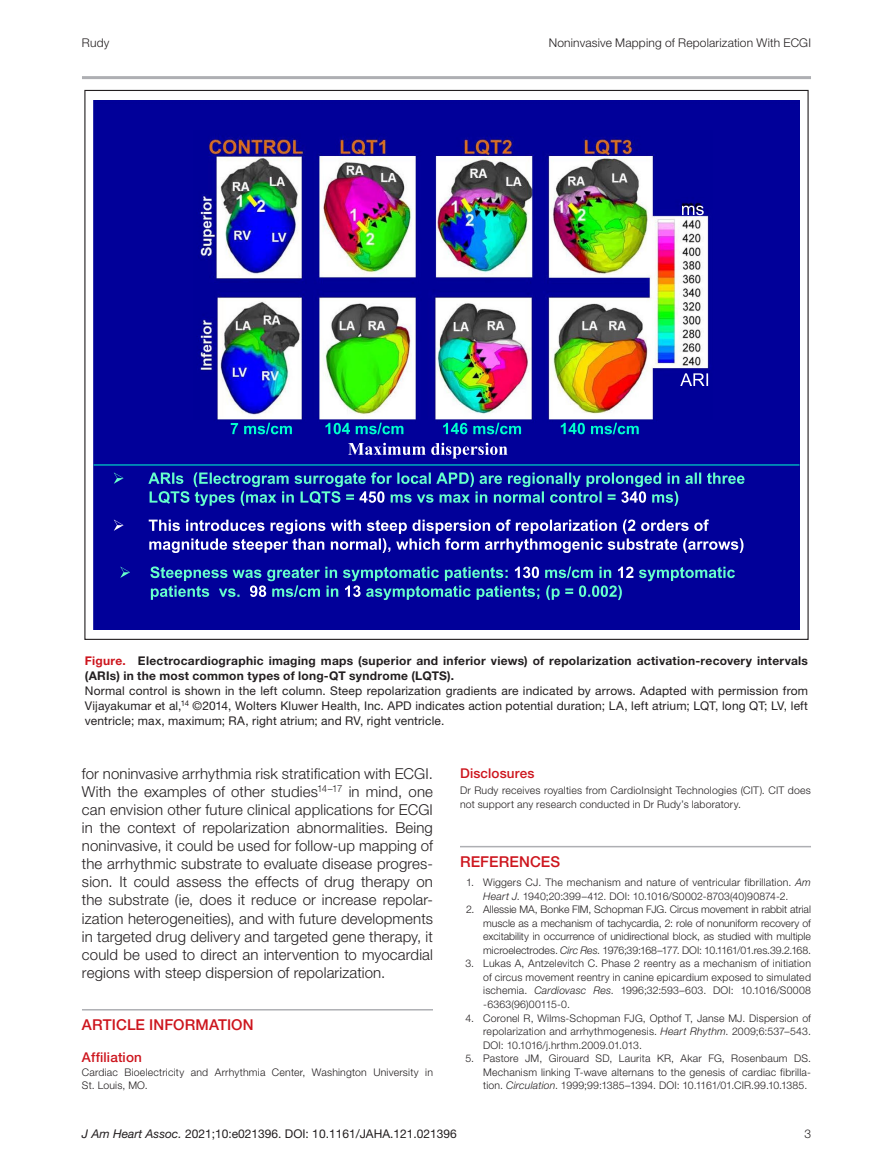
<style>
.page{position:relative;width:893px;height:1174px;background:#fff}
.page>*{position:absolute;margin:0;border:0;box-sizing:border-box;transform-origin:0 0}
.t1{font:300 15px/18px "Helvetica Neue LT Std";letter-spacing:.01em;color:#231f20;text-align:justify}
.t2{font:500 15px "Helvetica Neue LT Std";letter-spacing:.005em;color:#cd151d}
.t3{font:500 13.5px "Helvetica Neue LT Std";letter-spacing:.01em;color:#cd151d}
.t4{font:12px/15px "Helvetica Neue LT Std";letter-spacing:.01em;color:#231f20;text-align:justify}
.t5{font:700 12px/15px "Helvetica Neue LT Std";letter-spacing:.02em;color:#231f20}
.t6{font:300 12px "Helvetica Neue LT Std";letter-spacing:.015em;color:#231f20}
.t7{font:300 10.5px/13.5px "Helvetica Neue LT Std";letter-spacing:.02em;color:#231f20;text-align:justify}
.s1{color:#cd151d}
.s2{font-style:italic}
</style>
<div class="page">
<hr style="left:82px;top:1009px;width:351px;height:1px;background:#aeafb3">
<hr style="left:460px;top:846px;width:351px;height:1px;background:#aeafb3">
<img style="left:93px;top:100px;width:706px;height:529px">
<svg style="left:231px;top:423px;width:7px;height:11px"></svg>
<svg style="left:244px;top:423px;width:48px;height:11px"></svg>
<svg style="left:325px;top:423px;width:25px;height:11px"></svg>
<svg style="left:356px;top:423px;width:47px;height:11px"></svg>
<svg style="left:443px;top:423px;width:24px;height:11px"></svg>
<svg style="left:473px;top:423px;width:48px;height:11px"></svg>
<svg style="left:561px;top:423px;width:24px;height:11px"></svg>
<svg style="left:591px;top:423px;width:48px;height:11px"></svg>
<svg style="left:348px;top:443px;width:159px;height:15px;background:#4a49b6"></svg>
<svg style="left:114px;top:472px;width:10px;height:12px"></svg>
<svg style="left:148px;top:472px;width:597px;height:34px;background:#1a3ba5"></svg>
<svg style="left:114px;top:519px;width:10px;height:12px"></svg>
<svg style="left:149px;top:519px;width:594px;height:34px;background:#3f3eb1"></svg>
<hr style="left:94px;top:464px;width:705px;height:1px;background:#0fc">
<svg style="left:682px;top:206px;width:22px;height:9px"></svg>
<svg style="left:120px;top:566px;width:10px;height:12px"></svg>
<svg style="left:639px;top:566px;width:96px;height:15px"></svg>
<svg style="left:150px;top:566px;width:483px;height:34px;background:#1d3ea6"></svg>
<svg style="left:680px;top:373px;width:28px;height:13px"></svg>
<hr style="left:82px;top:76px;width:729px;height:3px;background:#aeafb3">
<p class="t6" style="left:82px;top:35px;width:29px">Rudy</p>
<p class="t6" style="left:549px;top:35px;width:264px">Noninvasive Mapping of Repolarization With ECGI</p>
<p class="t5" style="left:85px;top:653px;width:725px"><span class="s1">Figure.</span> Electrocardiographic imaging maps (superior and inferior views) of repolarization activation-recovery intervals (ARIs) in the most common types of long-QT syndrome (LQTS).</p>
<p class="t4" style="left:85px;top:683px;width:725px">Normal control is shown in the left column. Steep repolarization gradients are indicated by arrows. Adapted with permission from Vijayakumar et al,<sup>14</sup> ©2014, Wolters Kluwer Health, Inc. APD indicates action potential duration; LA, left atrium; LQT, long QT; LV, left ventricle; max, maximum; RA, right atrium; and RV, right ventricle.</p>
<p class="t1" style="left:82px;top:764px;width:353px">for noninvasive arrhythmia risk stratification with ECGI.<br>With the examples of other studies<sup>14–17</sup> in mind, one can envision other future clinical applications for ECGI in the context of repolarization abnormalities. Being noninvasive, it could be used for follow-up mapping of the arrhythmic substrate to evaluate disease progres&shy;sion. It could assess the effects of drug therapy on the substrate (ie, does it reduce or increase repolar&shy;ization heterogeneities), and with future developments in targeted drug delivery and targeted gene therapy, it could be used to direct an intervention to myocardial regions with steep dispersion of repolarization.</p>
<h1 class="t2" style="left:82px;top:1015px;width:173px">ARTICLE INFORMATION</h1>
<p class="t3" style="left:82px;top:1049px;width:61px">Affiliation</p>
<p class="t7" style="left:82px;top:1065px;width:353px">Cardiac Bioelectricity and Arrhythmia Center, Washington University in<br>St. Louis, MO.</p>
<p class="t3" style="left:460px;top:765px;width:76px">Disclosures</p>
<p class="t7" style="left:460px;top:783px;width:353px">Dr Rudy receives royalties from CardioInsight Technologies (CIT). CIT does not support any research conducted in Dr Rudy’s laboratory.</p>
<h1 class="t2" style="left:460px;top:852px;width:102px">REFERENCES</h1>
<p class="t7" style="left:466px;top:875px;width:346px;text-align:center">1. Wiggers CJ. The mechanism and nature of ventricular fibrillation. <span class="s2">Am<br>Heart J</span>. 1940;20:399–412. DOI: 10.1016/S0002-8703(40)90874-2.</p>
<p class="t7" style="left:483px;top:902px;width:329px;text-indent:-17px">2. Allessie MA, Bonke FIM, Schopman FJG. Circus movement in rabbit atrial muscle as a mechanism of tachycardia, 2: role of nonuniform recovery of excitability in occurrence of unidirectional block, as studied with multiple microelectrodes. <span class="s2">Circ Res</span>. 1976;39:168–177. DOI: 10.1161/01.res.39.2.168.</p>
<p class="t7" style="left:483px;top:956px;width:329px;text-indent:-18px">3. Lukas A, Antzelevitch C. Phase 2 reentry as a mechanism of initiation of circus movement reentry in canine epicardium exposed to simulated ischemia. <span class="s2">Cardiovasc Res</span>. 1996;32:593–603. DOI: 10.1016/S0008 -6363(96)00115-0.</p>
<p class="t7" style="left:483px;top:1010px;width:329px;text-indent:-18px">4. Coronel R, Wilms-Schopman FJG, Opthof T, Janse MJ. Dispersion of repolarization and arrhythmogenesis. <span class="s2">Heart Rhythm</span>. 2009;6:537–543.<br>DOI: 10.1016/j.hrthm.2009.01.013.</p>
<p class="t7" style="left:483px;top:1051px;width:329px;text-indent:-18px">5. Pastore JM, Girouard SD, Laurita KR, Akar FG, Rosenbaum DS.<br>Mechanism linking T-wave alternans to the genesis of cardiac fibrilla&shy;tion. <span class="s2">Circulation</span>. 1999;99:1385–1394. DOI: 10.1161/01.CIR.99.10.1385.</p>
<p class="t4" style="left:82px;top:1126px;width:376px"><span class="s2">J Am Heart Assoc.</span> 2021;10:e021396. DOI: 10.1161/JAHA.121.021396</p>
<p class="t6" style="left:804px;top:1126px;width:8px">3</p>
</div>
